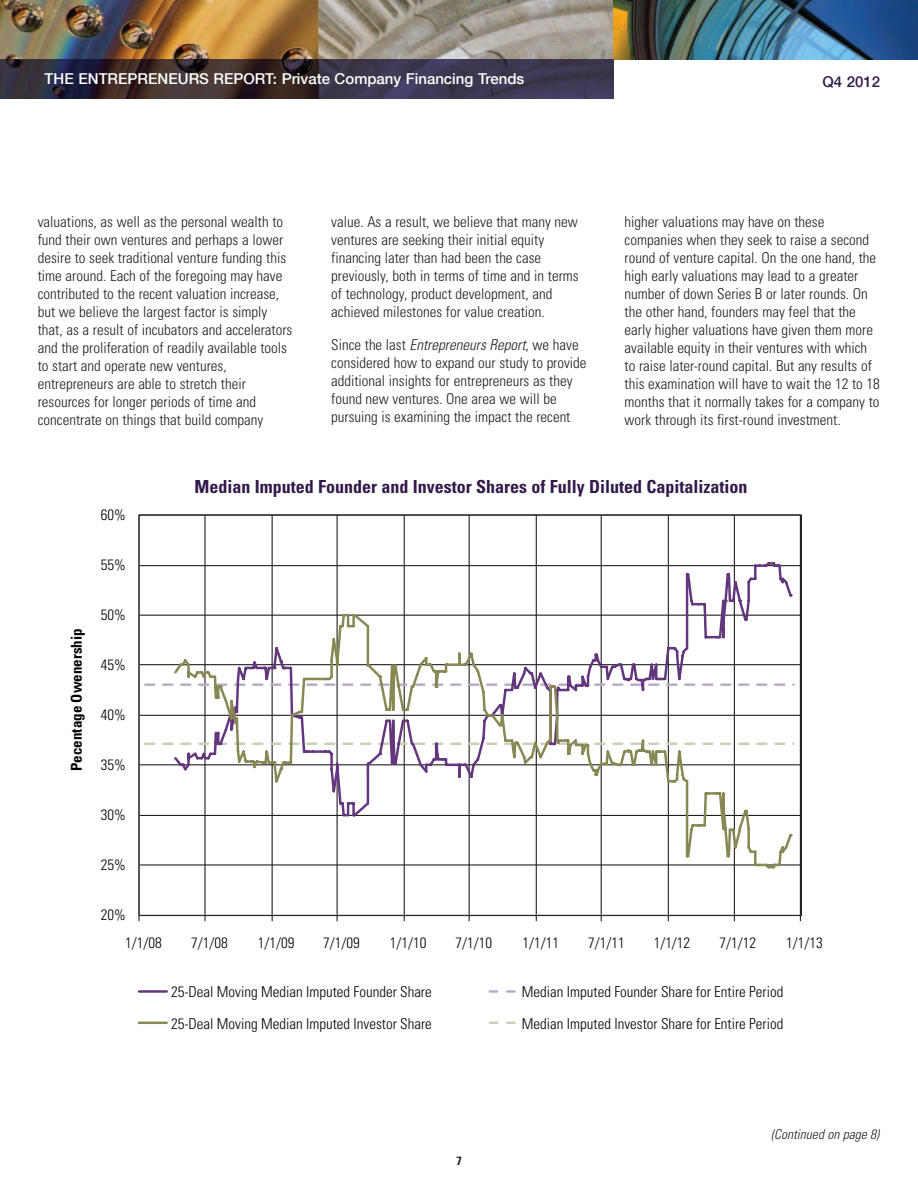
<style>
.page{position:relative;width:918px;height:1188px;background:#fff}
.page>*{position:absolute;margin:0;border:0;box-sizing:border-box;transform-origin:0 0}
.t1{font:700 condensed 18px "Univers";color:#32194b}
.t2{font:300 condensed 15px/18px "Univers";color:#231f20}
.t3{font:300 condensed 15px "Univers";color:#040503}
.t4{font:500 15px "Helvetica Neue";color:#fff}
.t5{font:700 condensed 15px "Univers";color:#040503}
.t6{font:500 15px "Helvetica Neue";color:#32194b}
.t7{font:italic 300 condensed 13.5px "Univers";letter-spacing:.005em;color:#231f20}
.t8{font:700 condensed 12px "Univers";color:#231f20}
.s1{font-style:italic}
</style>
<div class="page">
<img style="left:318px;top:0;width:600px;height:59px">
<img style="left:0;top:0;width:318px;height:59px">
<img style="left:0;top:59px;width:614px;height:39px">
<hr style="left:139px;top:864px;width:661px;height:2px;background:#201d1e">
<hr style="left:139px;top:815px;width:661px;height:1px;background:#201d1e">
<hr style="left:139px;top:764px;width:661px;height:1px;background:#201d1e">
<hr style="left:139px;top:715px;width:661px;height:1px;background:#201d1e">
<hr style="left:139px;top:664px;width:661px;height:1px;background:#201d1e">
<hr style="left:139px;top:615px;width:661px;height:1px;background:#201d1e">
<hr style="left:139px;top:565px;width:661px;height:1px;background:#201d1e">
<hr style="left:139px;top:514px;width:661px;height:2px;background:#201d1e">
<hr style="left:204px;top:516px;width:2px;height:400px;background:#201d1e">
<hr style="left:272px;top:515px;width:1px;height:400px;background:#201d1e">
<hr style="left:138px;top:515px;width:2px;height:400px;background:#201d1e">
<hr style="left:337px;top:515px;width:1px;height:400px;background:#201d1e">
<hr style="left:404px;top:515px;width:1px;height:400px;background:#201d1e">
<hr style="left:469px;top:515px;width:1px;height:400px;background:#201d1e">
<hr style="left:536px;top:515px;width:1px;height:400px;background:#201d1e">
<hr style="left:601px;top:515px;width:1px;height:400px;background:#201d1e">
<hr style="left:668px;top:515px;width:1px;height:400px;background:#201d1e">
<hr style="left:734px;top:515px;width:1px;height:400px;background:#201d1e">
<hr style="left:139px;top:990px;width:28px;height:3px;background:#64367e">
<svg style="left:490px;top:990px;width:26px;height:3px"></svg>
<hr style="left:139px;top:1022px;width:28px;height:2px;background:#878854">
<svg style="left:490px;top:1022px;width:26px;height:2px"></svg>
<svg style="left:145px;top:743px;width:27px;height:2px"></svg>
<svg style="left:145px;top:683px;width:27px;height:3px"></svg>
<svg style="left:172px;top:560px;width:622px;height:52px"></svg>
<svg style="left:172px;top:612px;width:622px;height:259px"></svg>
<p class="t4" style="left:45px;top:69px;width:481px">THE ENTREPRENEURS REPORT: Private Company Financing Trends</p>
<p class="t6" style="left:823px;top:72px;width:59px">Q4 2012</p>
<p class="t2" style="left:38px;top:214px;width:256px">valuations, as well as the personal wealth to fund their own ventures and perhaps a lower desire to seek traditional venture funding this time around. Each of the foregoing may have contributed to the recent valuation increase, but we believe the largest factor is simply that, as a result of incubators and accelerators and the proliferation of readily available tools to start and operate new ventures, entrepreneurs are able to stretch their resources for longer periods of time and concentrate on things that build company</p>
<p class="t2" style="left:331px;top:214px;width:249px">value. As a result, we believe that many new ventures are seeking their initial equity financing later than had been the case previously, both in terms of time and in terms of technology, product development, and achieved milestones for value creation.</p>
<p class="t2" style="left:331px;top:337px;width:257px">Since the last <span class="s1">Entrepreneurs Report</span>, we have considered how to expand our study to provide additional insights for entrepreneurs as they found new ventures. One area we will be pursuing is examining the impact the recent</p>
<p class="t2" style="left:625px;top:214px;width:257px">higher valuations may have on these companies when they seek to raise a second round of venture capital. On the one hand, the high early valuations may lead to a greater number of down Series B or later rounds. On the other hand, founders may feel that the early higher valuations have given them more available equity in their ventures with which to raise later-round capital. But any results of this examination will have to wait the 12 to 18 months that it normally takes for a company to work through its first-round investment.</p>
<p class="t5" style="left:71px;top:771px;width:144px;rotate:-90deg">Pecentage Owenership</p>
<p class="t3" style="left:101px;top:509px;width:26px">60%</p>
<p class="t3" style="left:101px;top:559px;width:26px">55%</p>
<p class="t3" style="left:101px;top:609px;width:26px">50%</p>
<p class="t3" style="left:101px;top:659px;width:26px">45%</p>
<p class="t3" style="left:101px;top:709px;width:26px">40%</p>
<p class="t3" style="left:101px;top:759px;width:26px">35%</p>
<p class="t3" style="left:101px;top:809px;width:26px">30%</p>
<p class="t3" style="left:101px;top:859px;width:26px">25%</p>
<p class="t3" style="left:101px;top:909px;width:26px">20%</p>
<p class="t1" style="left:194px;top:480px;width:555px">Median Imputed Founder and Investor Shares of Fully Diluted Capitalization</p>
<p class="t3" style="left:125px;top:938px;width:38px">1/1/08</p>
<p class="t3" style="left:191px;top:938px;width:38px">7/1/08</p>
<p class="t3" style="left:258px;top:938px;width:38px">1/1/09</p>
<p class="t3" style="left:323px;top:938px;width:38px">7/1/09</p>
<p class="t3" style="left:390px;top:938px;width:38px">1/1/10</p>
<p class="t3" style="left:455px;top:938px;width:38px">7/1/10</p>
<p class="t3" style="left:523px;top:938px;width:38px">1/1/11</p>
<p class="t3" style="left:588px;top:938px;width:38px">7/1/11</p>
<p class="t3" style="left:654px;top:938px;width:38px">1/1/12</p>
<p class="t3" style="left:720px;top:938px;width:38px">7/1/12</p>
<p class="t3" style="left:786px;top:938px;width:38px">1/1/13</p>
<p class="t3" style="left:171px;top:986px;width:262px">25-Deal Moving Median Imputed Founder Share</p>
<p class="t3" style="left:522px;top:986px;width:263px">Median Imputed Founder Share for Entire Period</p>
<p class="t3" style="left:171px;top:1018px;width:262px">25-Deal Moving Median Imputed Investor Share</p>
<p class="t3" style="left:522px;top:1018px;width:263px">Median Imputed Investor Share for Entire Period</p>
<p class="t8" style="left:456px;top:1156px;width:7px">7</p>
<p class="t7" style="left:771px;top:1129px;width:109px">(Continued on page 8)</p>
</div>
